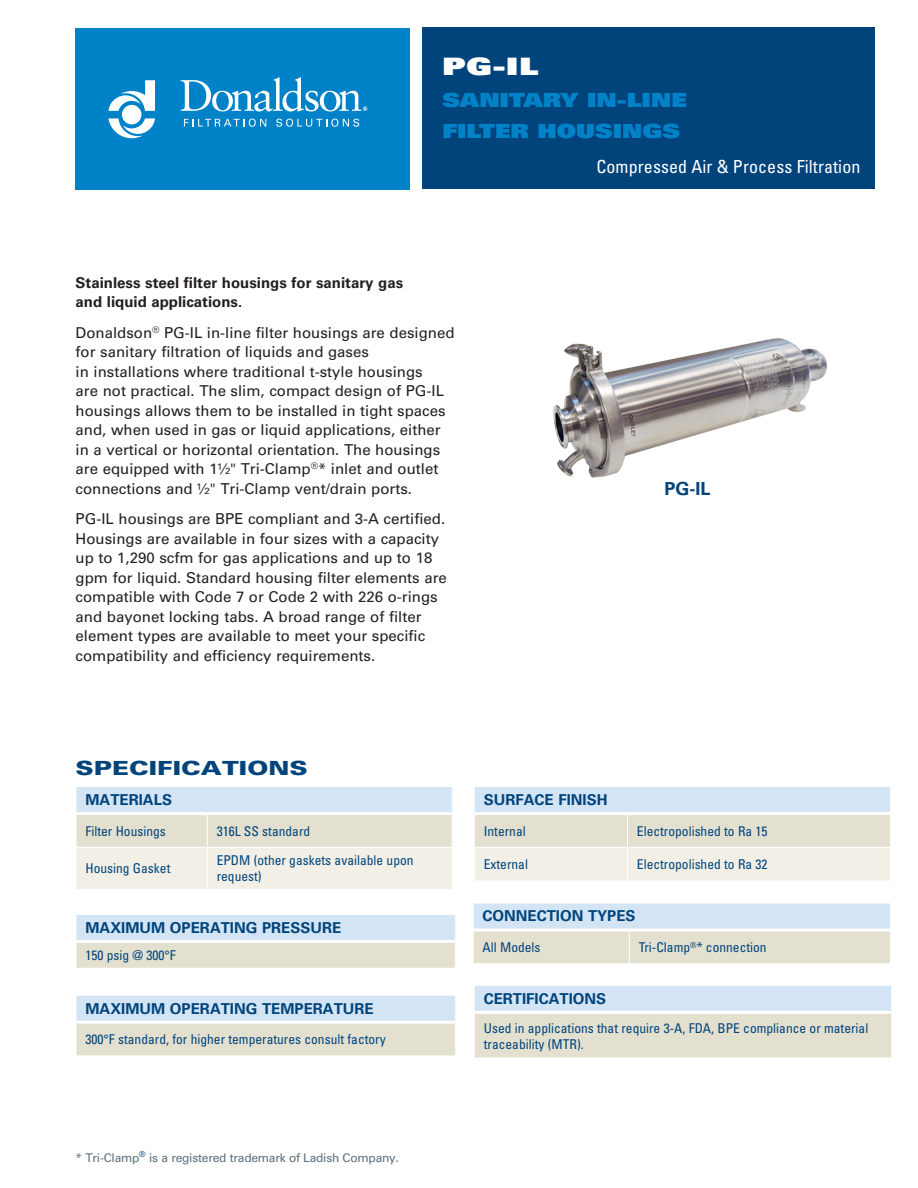
<style>
.page{position:relative;width:918px;height:1188px;background:#fff}
.page>*{position:absolute;margin:0;border:0;box-sizing:border-box;transform-origin:0 0}
.t1{font:24px "Univers LT Std X Black";color:#fff;scale:1.3 1}
.t2{font:19.5px/31.5px "Univers LT Std X Black";color:#0082c8;scale:1.25 1}
.Bullet_text{font:900 19.5px "Univers LT Std";color:#00447b;scale:1.3 1}
.t3{font:condensed 18px "Univers LT Std";letter-spacing:.005em;color:#fff}
.Product_Description{font:700 18px "Univers LT Std";color:#00447b}
.Body{font:15px/19.5px "Univers LT Std";color:#231f20}
.Table_Headline-Bold{font:700 15px "Univers LT Std";color:#00447b}
.Body-2{font:700 15px/19.5px "Univers LT Std";color:#231f20}
.Table_Copy-_Left{font:condensed 13.5px/16.2px "Univers LT Std";color:#00447b}
.Body-3{font:12px "Univers LT Std";letter-spacing:-.02em;color:#5b6f7b}
</style>
<div class="page">
<div style="left:76px;top:28px;width:334px;height:162px;background:#0082c8"></div>
<svg style="left:184px;top:119px;width:82px;height:8px"></svg>
<svg style="left:276px;top:119px;width:83px;height:8px"></svg>
<svg style="left:108px;top:80px;width:47px;height:58px"></svg>
<svg style="left:181px;top:77px;width:186px;height:35px"></svg>
<div style="left:422px;top:27px;width:453px;height:162px;background:#00447b"></div>
<svg style="left:76px;top:787px;width:377px;height:102px;background:#e5e7e2"></svg>
<hr style="left:76px;top:814px;width:1px;height:33px;background:#fff">
<hr style="left:76px;top:812px;width:131px;height:3px;background:#fff">
<hr style="left:207px;top:815px;width:1px;height:32px;background:#fff">
<hr style="left:452px;top:814px;width:1px;height:33px;background:#fff">
<hr style="left:207px;top:812px;width:245px;height:3px;background:#fff">
<hr style="left:76px;top:848px;width:1px;height:41px;background:#fff">
<hr style="left:76px;top:847px;width:131px;height:1px;background:#fff">
<hr style="left:207px;top:848px;width:1px;height:41px;background:#fff">
<hr style="left:452px;top:848px;width:1px;height:41px;background:#fff">
<hr style="left:207px;top:847px;width:246px;height:1px;background:#fff">
<svg style="left:473px;top:903px;width:418px;height:60px;background:#dee3e1"></svg>
<div style="left:76px;top:995px;width:379px;height:27px;background:#d3e4f4"></div>
<div style="left:76px;top:1022px;width:379px;height:34px;background:#e4e0d0"></div>
<hr style="left:76px;top:1022px;width:1px;height:34px;background:#fff">
<hr style="left:76px;top:995px;width:380px;height:1px;background:#fff">
<svg style="left:76px;top:996px;width:1px;height:25px"></svg>
<hr style="left:76px;top:1021px;width:379px;height:3px;background:#fff">
<svg style="left:475px;top:787px;width:415px;height:94px;background:#e4e6e2"></svg>
<hr style="left:475px;top:812px;width:152px;height:3px;background:#fff">
<hr style="left:627px;top:815px;width:1px;height:32px;background:#fff">
<hr style="left:627px;top:812px;width:263px;height:3px;background:#fff">
<hr style="left:474px;top:847px;width:153px;height:1px;background:#fff">
<hr style="left:627px;top:848px;width:1px;height:33px;background:#fff">
<hr style="left:627px;top:847px;width:264px;height:1px;background:#fff">
<div style="left:474px;top:985px;width:418px;height:27px;background:#d3e4f4"></div>
<div style="left:474px;top:1012px;width:418px;height:46px;background:#e4e0d0"></div>
<hr style="left:474px;top:1012px;width:1px;height:46px;background:#fff">
<hr style="left:475px;top:1011px;width:416px;height:3px;background:#fff">
<hr style="left:891px;top:1012px;width:1px;height:46px;background:#fff">
<hr style="left:474px;top:985px;width:418px;height:1px;background:#fff">
<svg style="left:474px;top:986px;width:1px;height:26px"></svg>
<svg style="left:891px;top:986px;width:1px;height:26px"></svg>
<div style="left:76px;top:914px;width:379px;height:27px;background:#d3e4f4"></div>
<div style="left:76px;top:941px;width:379px;height:27px;background:#e4e0d0"></div>
<hr style="left:76px;top:940px;width:379px;height:3px;background:#fff">
<hr style="left:76px;top:914px;width:380px;height:1px;background:#fff">
<svg style="left:76px;top:915px;width:1px;height:53px"></svg>
<img style="left:553px;top:338px;width:274px;height:140px">
<h1 class="t1" style="left:442px;top:51px;width:75px">PG-IL</h1>
<h2 class="t2" style="left:442px;top:83px;width:197px">SANITARY IN-LINE<br>FILTER HOUSINGS</h2>
<p class="t3" style="left:597px;top:156px;width:265px">Compressed Air &amp; Process Filtration</p>
<p class="Body-2" style="left:76px;top:273px;width:329px">Stainless steel filter housings for sanitary gas and liquid applications.</p>
<p class="Body" style="left:76px;top:323px;width:380px">Donaldson<sup>®</sup> PG-IL in-line filter housings are designed for sanitary filtration of liquids and gases<br>in installations where traditional t-style housings<br>are not practical. The slim, compact design of PG-IL housings allows them to be installed in tight spaces and, when used in gas or liquid applications, either in a vertical or horizontal orientation. The housings are equipped with 1½" Tri-Clamp<sup>®</sup>* inlet and outlet connections and ½" Tri-Clamp vent/drain ports.</p>
<p class="Body" style="left:76px;top:509px;width:373px">PG-IL housings are BPE compliant and 3-A certified.<br>Housings are available in four sizes with a capacity up to 1,290 scfm for gas applications and up to 18 gpm for liquid. Standard housing filter elements are compatible with Code 7 or Code 2 with 226 o-rings and bayonet locking tabs. A broad range of filter element types are available to meet your specific compatibility and efficiency requirements.</p>
<p class="Product_Description" style="left:665px;top:478px;width:48px">PG-IL</p>
<p class="Bullet_text" style="left:76px;top:756px;width:180px">SPECIFICATIONS</p>
<p class="Table_Headline-Bold" style="left:85px;top:791px;width:88px">MATERIALS</p>
<p class="Table_Copy-_Left" style="left:85px;top:823px;width:82px">Filter Housings</p>
<p class="Table_Copy-_Left" style="left:217px;top:823px;width:95px">316L SS standard</p>
<p class="Table_Copy-_Left" style="left:85px;top:860px;width:87px">Housing Gasket</p>
<p class="Table_Copy-_Left" style="left:217px;top:852px;width:198px">EPDM (other gaskets available upon request)</p>
<p class="Table_Headline-Bold" style="left:85px;top:919px;width:257px">MAXIMUM OPERATING PRESSURE</p>
<p class="Table_Copy-_Left" style="left:85px;top:947px;width:92px">150 psig @ 300°F</p>
<p class="Table_Headline-Bold" style="left:85px;top:999px;width:290px">MAXIMUM OPERATING TEMPERATURE</p>
<p class="Table_Copy-_Left" style="left:85px;top:1031px;width:302px">300°F standard, for higher temperatures consult factory</p>
<p class="Table_Headline-Bold" style="left:484px;top:791px;width:125px">SURFACE FINISH</p>
<p class="Table_Copy-_Left" style="left:484px;top:823px;width:43px">Internal</p>
<p class="Table_Copy-_Left" style="left:637px;top:823px;width:132px">Electropolished to Ra 15</p>
<p class="Table_Copy-_Left" style="left:484px;top:856px;width:46px">External</p>
<p class="Table_Copy-_Left" style="left:637px;top:856px;width:132px">Electropolished to Ra 32</p>
<p class="Table_Headline-Bold" style="left:483px;top:907px;width:154px">CONNECTION TYPES</p>
<p class="Table_Copy-_Left" style="left:483px;top:939px;width:60px">All Models</p>
<p class="Table_Copy-_Left" style="left:639px;top:939px;width:129px">Tri-Clamp<sup>®</sup>* connection</p>
<p class="Table_Headline-Bold" style="left:484px;top:990px;width:124px">CERTIFICATIONS</p>
<p class="Table_Copy-_Left" style="left:484px;top:1019px;width:386px">Used in applications that require 3-A, FDA, BPE compliance or material traceability (MTR).</p>
<p class="Body-3" style="left:76px;top:1150px;width:325px">* Tri-Clamp<sup>®</sup> is a registered trademark of Ladish Company.</p>
</div>
